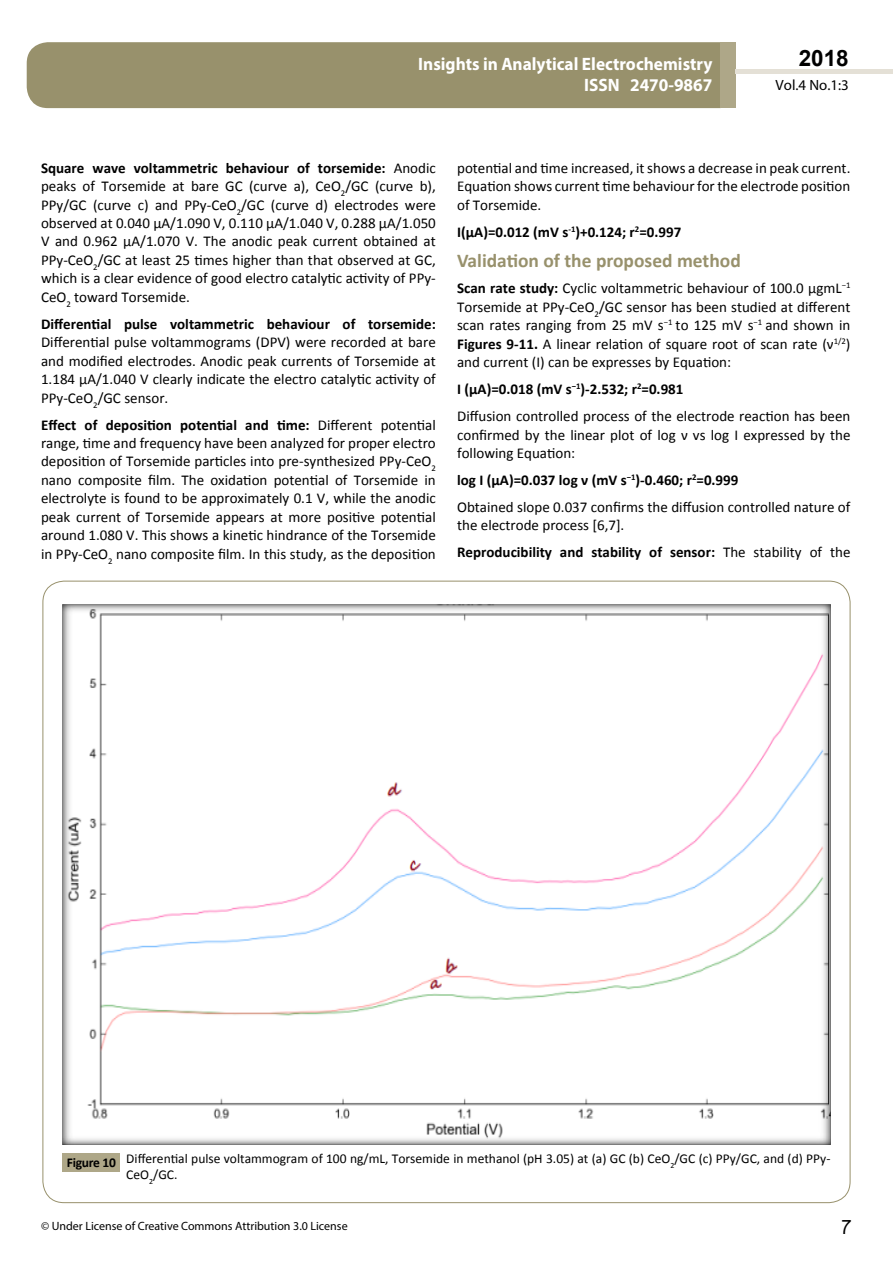
<style>
.page{position:relative;width:893px;height:1263px;background:#fff}
.page>*{position:absolute;margin:0;border:0;box-sizing:border-box;transform-origin:0 0}
.t1{font:25.5px "Tunga";color:#000}
.t2{font:700 22.5px "Arial";color:#000}
.t3{font:700 19.5px "Calibri";color:#98916c}
.t4{font:700 18px/21.6px "Myriad Pro";color:#fff;text-align:right;scale:.96 1}
.t5{font:15px/18.5px "Calibri";color:#000;text-align:justify}
.t6{font:700 15px "Calibri";color:#000}
.t7{font:14.85px "Myriad Pro";color:#000}
.t8{font:13.5px/16.2px "Calibri";color:#000}
.t9{font:12px "Myriad Pro";color:#000}
.s1{font-weight:700}
</style>
<div class="page">
<div style="left:27px;top:42px;width:693px;height:66px;background:#98916c"></div>
<div style="left:720px;top:42px;width:16px;height:66px;background:#aea788"></div>
<div style="left:736px;top:69px;width:157px;height:5px;background:#e4e0d6"></div>
<svg style="left:63px;top:604px;width:767px;height:540px"></svg>
<div style="left:63px;top:1153px;width:57px;height:18px;background:#aea788"></div>
<p class="t4" style="left:418px;top:52px;width:308px">Insights in Analytical Electrochemistry<br>ISSN 2470-9867</p>
<h2 class="t2" style="left:799px;top:43px;width:52px">2018</h2>
<p class="t7" style="left:776px;top:76px;width:75px">Vol.4 No.1:3</p>
<p class="t5" style="left:41px;top:159px;width:396px"><span class="s1">Square wave voltammetric behaviour of torsemide:</span> Anodic peaks of Torsemide at bare GC (curve a), CeO<sub>2</sub>/GC (curve b), PPy/GC (curve c) and PPy-CeO<sub>2</sub>/GC (curve d) electrodes were observed at 0.040 µA/1.090 V, 0.110 µA/1.040 V, 0.288 µA/1.050<br>V and 0.962 µA/1.070 V. The anodic peak current obtained at PPy-CeO<sub>2</sub>/GC at least 25 times higher than that observed at GC, which is a clear evidence of good electro catalytic activity of PPy-CeO<sub>2</sub> toward Torsemide.</p>
<p class="t6" style="left:41px;top:314px;width:396px">Differential pulse voltammetric behaviour of torsemide:</p>
<p class="t5" style="left:41px;top:333px;width:396px">Differential pulse voltammograms (DPV) were recorded at bare and modified electrodes. Anodic peak currents of Torsemide at 1.184 µA/1.040 V clearly indicate the electro catalytic activity of PPy-CeO<sub>2</sub>/GC sensor.</p>
<p class="t5" style="left:41px;top:415px;width:396px"><span class="s1">Effect of deposition potential and time:</span> Different potential range, time and frequency have been analyzed for proper electro deposition of Torsemide particles into pre-synthesized PPy-CeO<sub>2 </sub>nano composite film. The oxidation potential of Torsemide in electrolyte is found to be approximately 0.1 V, while the anodic peak current of Torsemide appears at more positive potential around 1.080 V. This shows a kinetic hindrance of the Torsemide in PPy-CeO<sub>2</sub> nano composite film. In this study, as the deposition</p>
<p class="t5" style="left:457px;top:159px;width:395px">potential and time increased, it shows a decrease in peak current.<br>Equation shows current time behaviour for the electrode position of Torsemide.</p>
<p class="t6" style="left:457px;top:222px;width:226px">I(µA)=0.012 (mV s<sup>-1</sup>)+0.124; r<sup>2</sup>=0.997</p>
<h3 class="t3" style="left:457px;top:248px;width:285px">Validation of the proposed method</h3>
<p class="t5" style="left:457px;top:279px;width:395px"><span class="s1">Scan rate study:</span> Cyclic voltammetric behaviour of 100.0 µgmL<sup>−1<br></sup>Torsemide at PPy-CeO<sub>2</sub>/GC sensor has been studied at different scan rates ranging from 25 mV s<sup>−1</sup> to 125 mV s<sup>−1</sup> and shown in <span class="s1">Figures 9-11.</span> A linear relation of square root of scan rate (ν<sup>1/2</sup>) and current (I) can be expresses by Equation:</p>
<p class="t5" style="left:457px;top:376px;width:395px;line-height:27px"><span class="s1">I (µA)=0.018 (mV s</span><sup>−1</sup><span class="s1">)-2.532; r</span><sup>2</sup><span class="s1">=0.981<br></span>Diffusion controlled process of the electrode reaction has been</p>
<p class="t5" style="left:457px;top:425px;width:395px">confirmed by the linear plot of log ν vs log I expressed by the following Equation:</p>
<p class="t5" style="left:457px;top:467px;width:395px;line-height:27px"><span class="s1">log I (µA)=0.037 log ν (mV s</span><sup>−1</sup><span class="s1">)-0.460; r</span><sup>2</sup><span class="s1">=0.999<br></span>Obtained slope 0.037 confirms the diffusion controlled nature of</p>
<p class="t5" style="left:457px;top:512px;width:395px;line-height:27px">the electrode process [6,7].<br><span class="s1">Reproducibility and stability of sensor:</span> The stability of the</p>
<p class="t8" style="left:126px;top:1150px;width:706px;text-indent:-60px"><span class="s1">Figure 10</span> Differential pulse voltammogram of 100 ng/mL, Torsemide in methanol (pH 3.05) at (a) GC (b) CeO<sub>2</sub>/GC (c) PPy/GC, and (d) PPy-<br>CeO<sub>2</sub>/GC.</p>
<p class="t9" style="left:41px;top:1218px;width:308px">© Under License of Creative Commons Attribution 3.0 License</p>
<h1 class="t1" style="left:841px;top:1210px;width:11px">7</h1>
</div>
